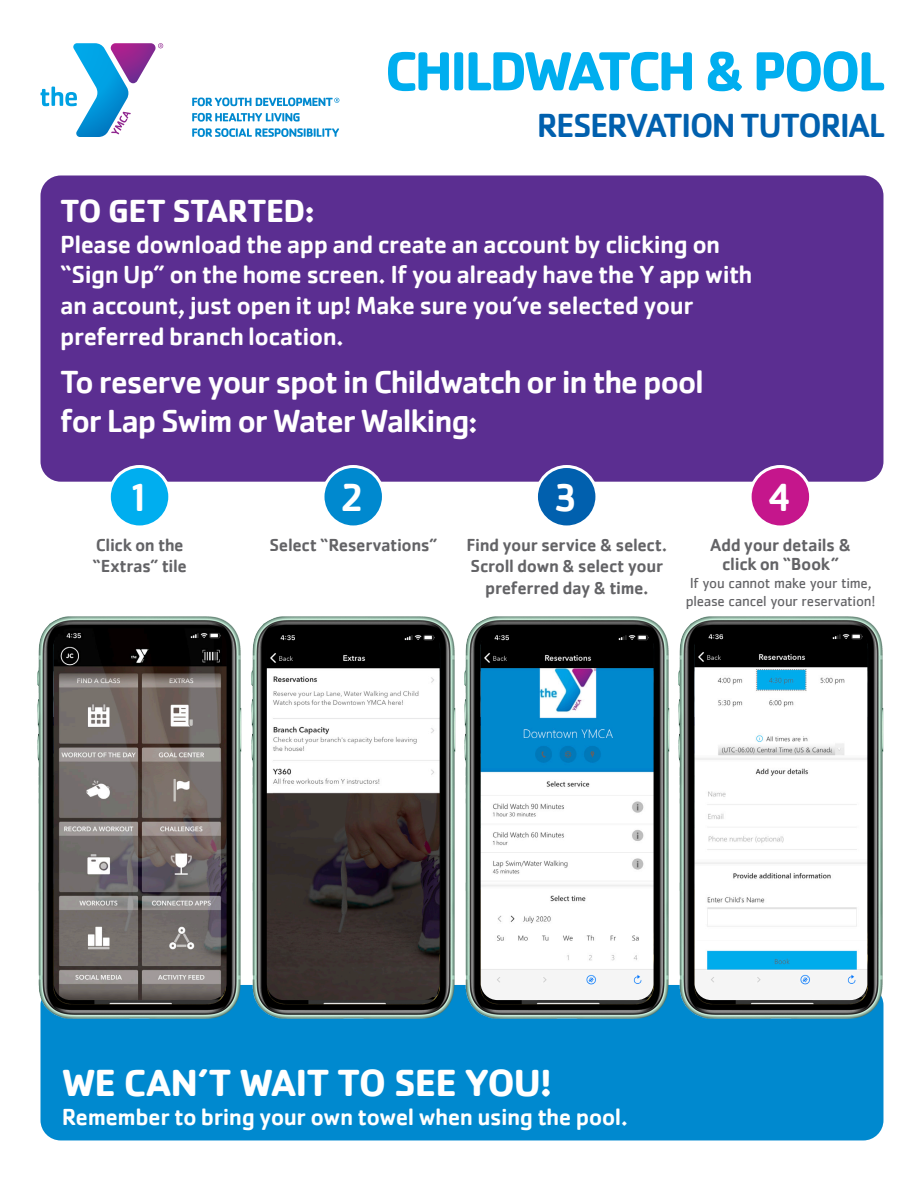
<style>
.page{position:relative;width:918px;height:1188px;background:#fff}
.page>*{position:absolute;margin:0;border:0;box-sizing:border-box;transform-origin:0 0}
.t1{font:700 57px "Cachet";letter-spacing:-.055em;color:#00aeef}
.t2{font:500 40.5px "Cachet";color:#fff}
.t3{font:700 39px "Cachet";letter-spacing:-.025em;color:#fff}
.t4{font:500 34.5px "Cachet";letter-spacing:-.05em;color:#0160ae}
.t5{font:500 33px "Cachet";letter-spacing:-.04em;color:#fff}
.t6{font:700 33px "Cachet";letter-spacing:-.02em;color:#fff}
.t7{font:500 25.5px "Cachet";letter-spacing:-.025em;color:#fff}
.t8{font:500 24px "Cachet";letter-spacing:-.025em;color:#fff}
.t9{font:500 18px/21.6px "Cachet";letter-spacing:-.02em;color:#636366;text-align:center}
.t10{font:15px/18px "Cachet";letter-spacing:-.015em;color:#636366}
</style>
<div class="page">
<div style="left:40px;top:985px;width:843px;height:155px;background:#0089cf;border-radius:20px"></div>
<div style="left:40px;top:176px;width:843px;height:306px;background:#5b2e91;border-radius:20px"></div>
<img style="left:37px;top:616px;width:205px;height:406px">
<div style="left:109px;top:467px;width:61px;height:60px;background:#00aeef;border-radius:50%"></div>
<div style="left:108px;top:465px;width:63px;height:63px;border:3px solid #fff;border-radius:50%"></div>
<img style="left:251px;top:616px;width:205px;height:403px">
<img style="left:465px;top:616px;width:205px;height:403px">
<img style="left:678px;top:616px;width:205px;height:403px">
<div style="left:323px;top:467px;width:60px;height:60px;background:#0089cf;border-radius:50%"></div>
<div style="left:321px;top:465px;width:64px;height:63px;border:3px solid #fff;border-radius:50%"></div>
<div style="left:536px;top:467px;width:61px;height:60px;background:#0160ae;border-radius:50%"></div>
<div style="left:535px;top:465px;width:63px;height:63px;border:3px solid #fff;border-radius:50%"></div>
<div style="left:750px;top:467px;width:61px;height:60px;background:#c5168c;border-radius:50%"></div>
<div style="left:749px;top:465px;width:63px;height:63px;border:3px solid #fff;border-radius:50%"></div>
<svg style="left:41px;top:43px;width:122px;height:94px"></svg>
<svg style="left:192px;top:113px;width:108px;height:9px"></svg>
<svg style="left:192px;top:128px;width:147px;height:9px"></svg>
<svg style="left:192px;top:98px;width:147px;height:8px"></svg>
<img style="left:54px;top:628px;width:173px;height:372px">
<img style="left:267px;top:628px;width:173px;height:372px">
<img style="left:481px;top:628px;width:173px;height:372px">
<img style="left:695px;top:628px;width:172px;height:372px">
<p class="t1" style="left:385px;top:34px;width:502px">CHILDWATCH &amp; POOL</p>
<p class="t4" style="left:537px;top:104px;width:350px">RESERVATION TUTORIAL</p>
<p class="t6" style="left:60px;top:190px;width:256px">TO GET STARTED:</p>
<p class="t7" style="left:60px;top:229px;width:662px">Please download the app and create an account by clicking on</p>
<p class="t7" style="left:60px;top:259px;width:694px">“Sign Up” on the home screen. If you already have the Y app with</p>
<p class="t7" style="left:60px;top:290px;width:635px">an account, just open it up! Make sure you’ve selected your</p>
<p class="t7" style="left:60px;top:320px;width:285px">preferred branch location.</p>
<p class="t5" style="left:60px;top:361px;width:645px">To reserve your spot in Childwatch or in the pool</p>
<p class="t5" style="left:60px;top:400px;width:419px">for Lap Swim or Water Walking:</p>
<p class="t2" style="left:126px;top:472px;width:26px">1</p>
<p class="t2" style="left:340px;top:472px;width:27px">2</p>
<p class="t2" style="left:553px;top:472px;width:27px">3</p>
<p class="t2" style="left:767px;top:472px;width:26px">4</p>
<p class="t9" style="left:96px;top:534px;width:89px">Click on the</p>
<p class="t9" style="left:93px;top:555px;width:96px">“Extras” tile</p>
<p class="t9" style="left:270px;top:534px;width:169px">Select “Reservations”</p>
<p class="t9" style="left:467px;top:534px;width:202px">Find your service &amp; select.<br>Scroll down &amp; select your preferred day &amp; time.</p>
<p class="t9" style="left:710px;top:534px;width:142px">Add your details &amp;</p>
<p class="t9" style="left:722px;top:553px;width:118px">click on “Book”</p>
<p class="t10" style="left:686px;top:574px;width:191px">If you cannot make your time, please cancel your reservation!</p>
<p class="t3" style="left:62px;top:1058px;width:492px">WE CAN’T WAIT TO SEE YOU!</p>
<p class="t8" style="left:62px;top:1102px;width:568px">Remember to bring your own towel when using the pool.</p>
</div>
